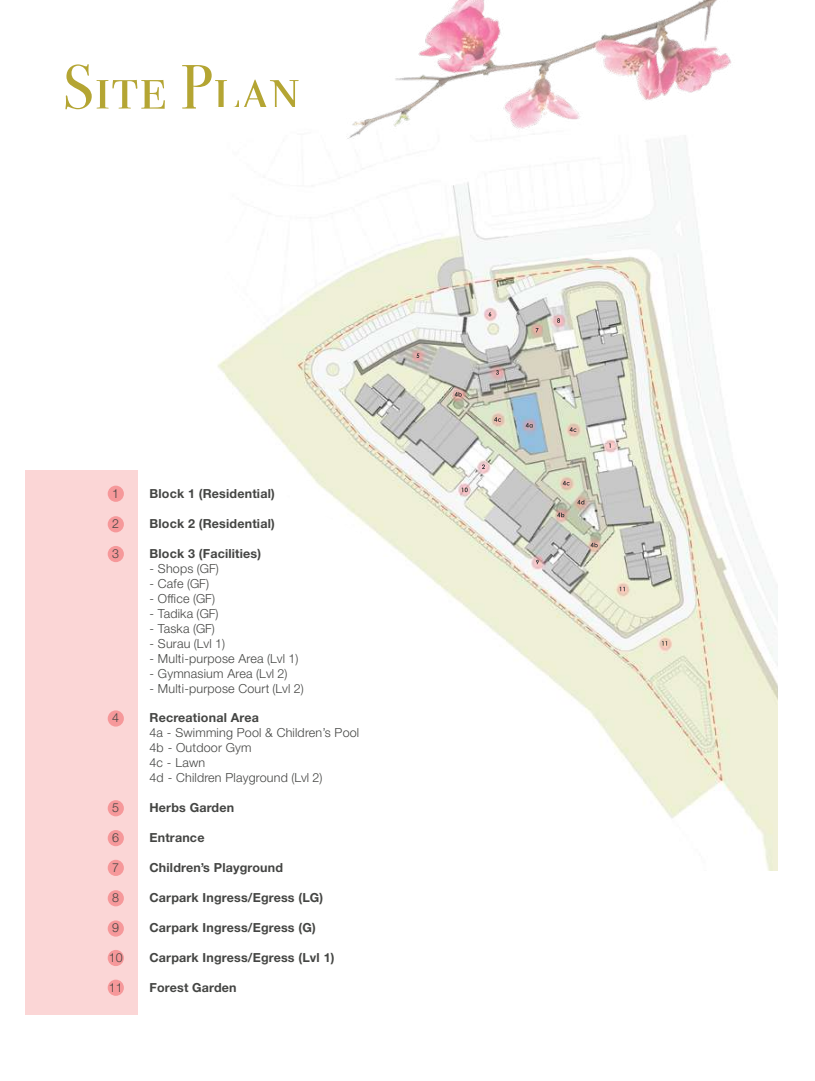
<style>
.page{position:relative;width:815px;height:1081px;background:#fff}
.page>*{position:absolute;margin:0;border:0;box-sizing:border-box;transform-origin:0 0}
.t1{font:62.5px "Bodoni Svty Two SCITCTT";letter-spacing:.025em;color:#b4a533}
.t2{font:300 12.5px/15px "Helvetica Neue LT Std";letter-spacing:.015em;color:#444543}
.t3{font:700 12.5px "Helvetica Neue LT Std";letter-spacing:.015em;color:#444543}
</style>
<div class="page">
<div style="left:25px;top:470px;width:113px;height:545px;background:#fbd6d6"></div>
<img style="left:217px;top:146px;width:560px;height:724px">
<svg style="left:496px;top:370px;width:3px;height:5px"></svg>
<svg style="left:482px;top:464px;width:3px;height:5px"></svg>
<svg style="left:526px;top:423px;width:7px;height:5px"></svg>
<svg style="left:455px;top:392px;width:7px;height:5px"></svg>
<svg style="left:557px;top:513px;width:7px;height:4px"></svg>
<svg style="left:591px;top:543px;width:7px;height:4px"></svg>
<svg style="left:619px;top:587px;width:6px;height:4px"></svg>
<svg style="left:662px;top:641px;width:5px;height:4px"></svg>
<svg style="left:577px;top:500px;width:7px;height:4px"></svg>
<svg style="left:563px;top:481px;width:7px;height:4px"></svg>
<svg style="left:570px;top:427px;width:7px;height:5px"></svg>
<svg style="left:494px;top:417px;width:7px;height:5px"></svg>
<svg style="left:416px;top:353px;width:3px;height:5px"></svg>
<svg style="left:557px;top:318px;width:3px;height:5px"></svg>
<svg style="left:536px;top:328px;width:3px;height:4px"></svg>
<svg style="left:536px;top:560px;width:3px;height:4px"></svg>
<svg style="left:461px;top:487px;width:7px;height:5px"></svg>
<div style="left:196px;top:557px;width:199px;height:313px;background:#fff"></div>
<svg style="left:217px;top:452px;width:149px;height:105px"></svg>
<div style="left:108px;top:486px;width:16px;height:16px;background:#f6989a;border-radius:50%"></div>
<div style="left:108px;top:516px;width:16px;height:16px;background:#f6989a;border-radius:50%"></div>
<div style="left:108px;top:546px;width:16px;height:16px;background:#f6989a;border-radius:50%"></div>
<div style="left:108px;top:710px;width:16px;height:16px;background:#f6989a;border-radius:50%"></div>
<div style="left:108px;top:800px;width:16px;height:16px;background:#f6989a;border-radius:50%"></div>
<div style="left:108px;top:830px;width:16px;height:16px;background:#f6989a;border-radius:50%"></div>
<div style="left:108px;top:860px;width:16px;height:16px;background:#f6989a;border-radius:50%"></div>
<div style="left:108px;top:920px;width:16px;height:16px;background:#f6989a;border-radius:50%"></div>
<div style="left:108px;top:890px;width:16px;height:16px;background:#f6989a;border-radius:50%"></div>
<div style="left:108px;top:950px;width:16px;height:16px;background:#f6989a;border-radius:50%"></div>
<div style="left:108px;top:979px;width:16px;height:17px;background:#f6989a;border-radius:50%"></div>
<img style="left:347px;top:0;width:384px;height:146px">
<h1 class="t1" style="left:62px;top:50px;width:239px">Site Plan</h1>
<p class="t2" style="left:112px;top:486px;width:8px">1</p>
<p class="t3" style="left:150px;top:486px;width:127px">Block 1 (Residential)</p>
<p class="t2" style="left:112px;top:516px;width:8px">2</p>
<p class="t3" style="left:150px;top:516px;width:127px">Block 2 (Residential)</p>
<p class="t2" style="left:112px;top:546px;width:8px">3</p>
<p class="t3" style="left:150px;top:546px;width:113px">Block 3 (Facilities)</p>
<p class="t2" style="left:150px;top:561px;width:71px">- Shops (GF)</p>
<p class="t2" style="left:150px;top:575px;width:61px">- Cafe (GF)</p>
<p class="t2" style="left:150px;top:590px;width:67px">- Office (GF)</p>
<p class="t2" style="left:150px;top:605px;width:71px">- Tadika (GF)</p>
<p class="t2" style="left:150px;top:620px;width:67px">- Taska (GF)</p>
<p class="t2" style="left:150px;top:635px;width:77px">- Surau (Lvl 1)</p>
<p class="t2" style="left:150px;top:650px;width:150px">- Multi-purpose Area (Lvl 1)</p>
<p class="t2" style="left:150px;top:665px;width:140px">- Gymnasium Area (Lvl 2)</p>
<p class="t2" style="left:150px;top:680px;width:156px">- Multi-purpose Court (Lvl 2)</p>
<p class="t2" style="left:112px;top:710px;width:8px">4</p>
<p class="t3" style="left:150px;top:710px;width:111px">Recreational Area</p>
<p class="t2" style="left:150px;top:725px;width:211px">4a - Swimming Pool &amp; Children’s Pool<br>4b - Outdoor Gym<br>4c - Lawn<br>4d - Children Playground (Lvl 2)</p>
<p class="t2" style="left:112px;top:800px;width:8px">5</p>
<p class="t3" style="left:150px;top:800px;width:86px">Herbs Garden</p>
<p class="t2" style="left:112px;top:830px;width:8px">6</p>
<p class="t3" style="left:150px;top:830px;width:57px">Entrance</p>
<p class="t2" style="left:112px;top:860px;width:8px">7</p>
<p class="t3" style="left:150px;top:860px;width:135px">Children’s Playground</p>
<p class="t2" style="left:112px;top:890px;width:8px">8</p>
<p class="t3" style="left:150px;top:890px;width:175px">Carpark Ingress/Egress (LG)</p>
<p class="t2" style="left:112px;top:919px;width:8px">9</p>
<p class="t3" style="left:150px;top:920px;width:168px">Carpark Ingress/Egress (G)</p>
<p class="t3" style="left:150px;top:949px;width:187px">Carpark Ingress/Egress (Lvl 1)</p>
<p class="t3" style="left:150px;top:979px;width:89px">Forest Garden</p>
<p class="t2" style="left:109px;top:950px;width:16px">10</p>
<p class="t2" style="left:109px;top:980px;width:16px">11</p>
</div>
